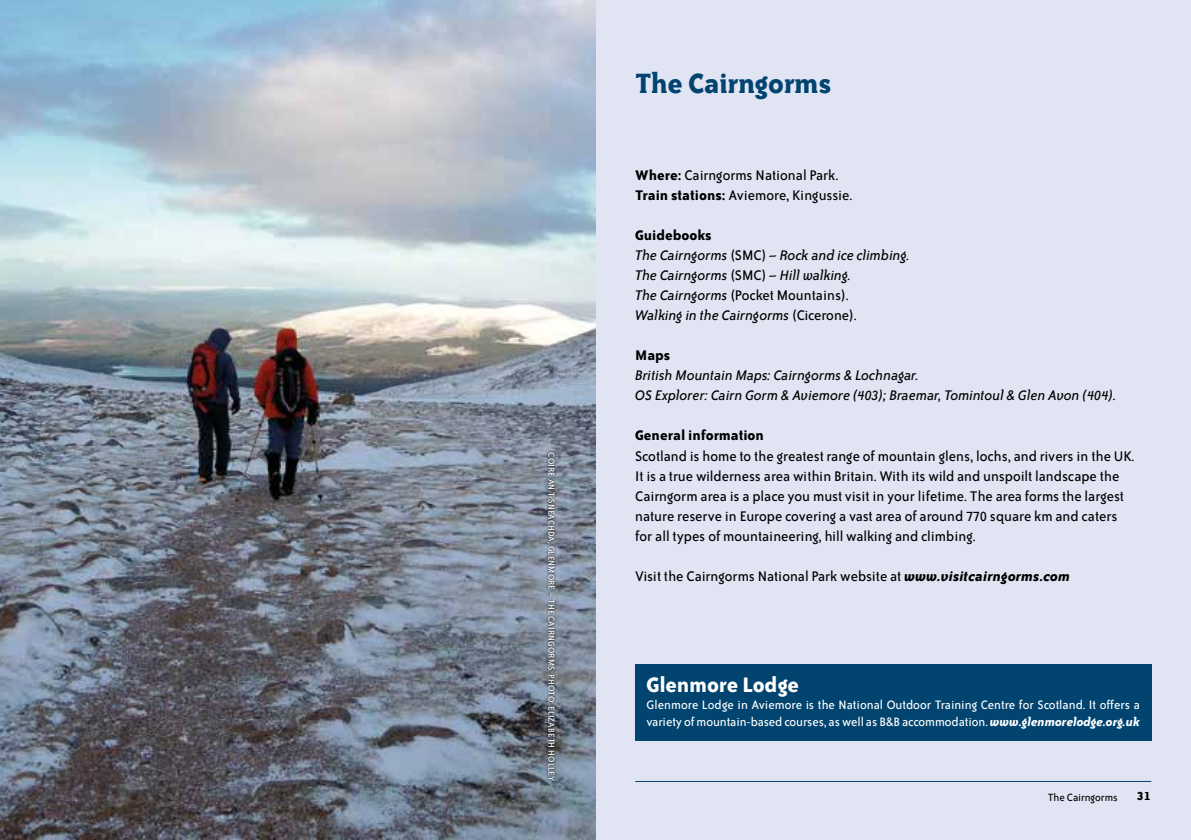
<style>
.page{position:relative;width:1191px;height:840px;background:#fff}
.page>*{position:absolute;margin:0;border:0;box-sizing:border-box;transform-origin:0 0}
.t1{font:700 32px "Bailey Quad ITC";letter-spacing:-.01em;color:#014470}
.t2{font:700 24px "Bailey Sans ITC";letter-spacing:-.01em;color:#fff}
.t3{font:16px/20px "Bailey Sans ITC";color:#000}
.t4{font:italic 16px/20px "Bailey Sans ITC";color:#000}
.t5{font:700 16px "Bailey Sans ITC";color:#000}
.t6{font:14px/17px "Bailey Sans ITC";letter-spacing:-.005em;color:#fff}
.t7{font:700 14px "Bailey Sans ITC";color:#000}
.t8{font:12px "Bailey Sans ITC";letter-spacing:-.005em;color:#000}
.t9{font:10px "Bailey Sans ITC";letter-spacing:.01em;color:#fff}
.s1{font-weight:700}
.s2{font-weight:700;font-style:normal}
.s3{font-style:normal}
.s4{font-weight:700;font-style:italic}
</style>
<div class="page">
<div style="left:595px;top:0;width:596px;height:839px;background:#e1e5f3"></div>
<hr style="left:635px;top:780px;width:516px;height:1px;background:#014470">
<img style="left:0;top:0;width:595px;height:839px">
<div style="left:635px;top:663px;width:516px;height:77px;background:#014470"></div>
<div style="left:545px;top:450px;width:11px;height:332px;background:#000;opacity:.8"></div>
<p class="t9" style="left:556px;top:452px;width:330px;rotate:90deg">COIRE AN T-SNEACHDA, GLENMORE – THE CAIRNGORMS. PHOTO: ELIZABETH HOLLEY</p>
<h1 class="t1" style="left:635px;top:66px;width:198px">The Cairngorms</h1>
<p class="t3" style="left:635px;top:165px;width:219px"><span class="s1">Where:</span> Cairngorms National Park.<br><span class="s1">Train stations:</span> Aviemore, Kingussie.</p>
<p class="t4" style="left:635px;top:225px;width:276px"><span class="s2">Guidebooks<br></span>The Cairngorms <span class="s3">(SMC)</span> – Rock and ice climbing.<br>The Cairngorms <span class="s3">(SMC)</span> – Hill walking.<br>The Cairngorms <span class="s3">(Pocket Mountains).<br></span>Walking in the Cairngorms <span class="s3">(Cicerone).</span></p>
<p class="t5" style="left:635px;top:346px;width:37px">Maps</p>
<p class="t4" style="left:635px;top:365px;width:483px">British Mountain Maps: Cairngorms &amp; Lochnagar.<br>OS Explorer: Cairn Gorm &amp; Aviemore (403); Braemar, Tomintoul &amp; Glen Avon (404).</p>
<p class="t5" style="left:635px;top:426px;width:130px">General information</p>
<p class="t3" style="left:635px;top:445px;width:501px">Scotland is home to the greatest range of mountain glens, lochs, and rivers in the UK.<br>It is a true wilderness area within Britain. With its wild and unspoilt landscape the Cairngorm area is a place you must visit in your lifetime. The area forms the largest nature reserve in Europe covering a vast area of around 770 square km and caters for all types of mountaineering, hill walking and climbing.</p>
<p class="t3" style="left:635px;top:565px;width:436px">Visit the Cairngorms National Park website at <span class="s4">www.visitcairngorms.com</span></p>
<h2 class="t2" style="left:646px;top:671px;width:154px">Glenmore Lodge</h2>
<p class="t6" style="left:646px;top:696px;width:495px">Glenmore Lodge in Aviemore is the National Outdoor Training Centre for Scotland. It offers a variety of mountain-based courses, as well as B&amp;B accommodation. <span class="s4">www.glenmorelodge.org.uk</span></p>
<p class="t8" style="left:1047px;top:790px;width:71px">The Cairngorms</p>
<p class="t7" style="left:1136px;top:788px;width:16px">31</p>
</div>
